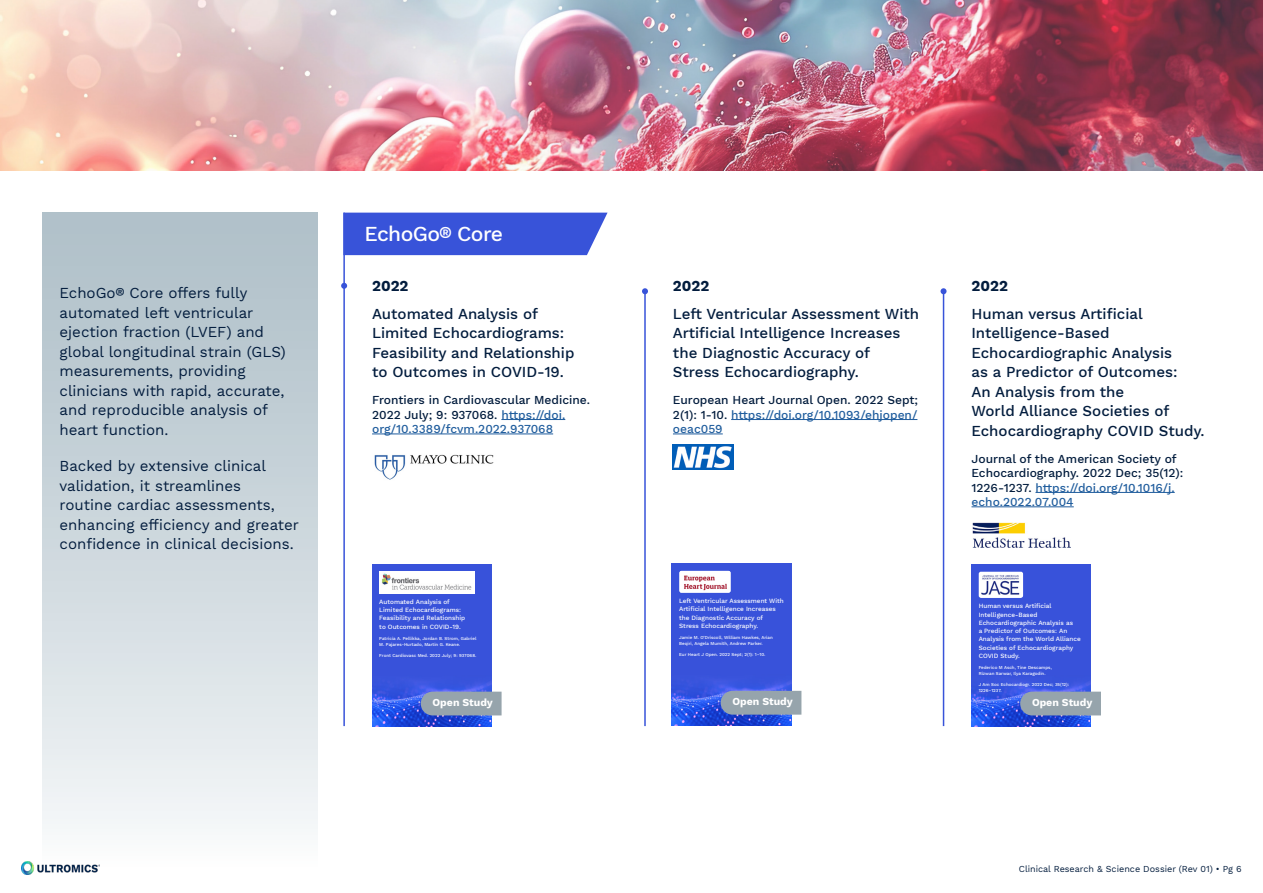
<style>
.page{position:relative;width:1263px;height:893px;background:#fff}
.page>*{position:absolute;margin:0;border:0;box-sizing:border-box;transform-origin:0 0}
.t1{font:500 21px "Work Sans";letter-spacing:-.03em;color:#fff}
.t2{font:500 15px/19.5px "Work Sans";color:#021c3d}
.t3{font:15px/19.5px "Work Sans";color:#021c3d}
.t4{font:700 15px "Work Sans";color:#021c3d}
.t5{font:500 12px/14.4px "Work Sans";color:#021c3d}
.t6{font:700 10.5px "Work Sans";color:#fff}
.t7{font:9px "Work Sans";color:#021c3d}
.t8{font:500 6.3px/8.2px "Work Sans";color:#fff}
.t9{font:500 4.5px/5.7px "Work Sans";color:#fff}
.s1{color:#215e9e}
</style>
<div class="page">
<img style="left:0;top:0;width:1263px;height:170px">
<hr style="left:731px;top:419px;width:186px;height:1px;background:#215e9e">
<hr style="left:673px;top:434px;width:50px;height:1px;background:#215e9e">
<div style="left:345px;top:213px;width:262px;height:42px;background:#3853d9"></div>
<hr style="left:343px;top:213px;width:2px;height:513px;background:#3853d9">
<hr style="left:644px;top:291px;width:2px;height:435px;background:#3853d9">
<svg style="left:642px;top:288px;width:6px;height:6px"></svg>
<svg style="left:341px;top:283px;width:6px;height:6px"></svg>
<hr style="left:501px;top:419px;width:64px;height:1px;background:#215e9e">
<hr style="left:372px;top:434px;width:181px;height:1px;background:#215e9e">
<img style="left:372px;top:564px;width:119px;height:162px">
<div style="left:421px;top:692px;width:81px;height:23px;background:#96a4ac"></div>
<div style="left:43px;top:213px;width:275px;height:680px;background:linear-gradient(to bottom,#aabcc5,#fafbfc)"></div>
<img style="left:673px;top:445px;width:61px;height:24px">
<hr style="left:1035px;top:492px;width:140px;height:1px;background:#215e9e">
<hr style="left:971px;top:506px;width:103px;height:1px;background:#215e9e">
<hr style="left:943px;top:291px;width:1px;height:435px;background:#3853d9">
<svg style="left:940px;top:288px;width:6px;height:6px"></svg>
<img style="left:971px;top:564px;width:119px;height:162px">
<div style="left:1020px;top:692px;width:81px;height:23px;background:#96a4ac"></div>
<div style="left:979px;top:572px;width:44px;height:26px;background:#fff;border-radius:2px"></div>
<img style="left:981px;top:575px;width:40px;height:23px">
<img style="left:972px;top:522px;width:98px;height:26px">
<img style="left:672px;top:564px;width:119px;height:161px">
<svg style="left:721px;top:691px;width:80px;height:24px"></svg>
<svg style="left:679px;top:571px;width:52px;height:22px"></svg>
<img style="left:680px;top:571px;width:50px;height:22px">
<img style="left:380px;top:572px;width:95px;height:22px">
<img style="left:374px;top:454px;width:120px;height:26px">
<img style="left:21px;top:862px;width:78px;height:13px">
<p class="t3" style="left:60px;top:284px;width:228px">EchoGo® Core offers fully automated left ventricular ejection fraction (LVEF) and global longitudinal strain (GLS) measurements, providing clinicians with rapid, accurate, and reproducible analysis of heart function.</p>
<p class="t3" style="left:60px;top:457px;width:241px">Backed by extensive clinical validation, it streamlines<br>routine cardiac assessments, enhancing efficiency and greater confidence in clinical decisions.</p>
<h1 class="t1" style="left:365px;top:221px;width:140px">EchoGo® Core</h1>
<p class="t4" style="left:372px;top:277px;width:38px">2022</p>
<p class="t2" style="left:372px;top:304px;width:204px">Automated Analysis of<br>Limited Echocardiograms:<br>Feasibility and Relationship to Outcomes in COVID-19.</p>
<p class="t5" style="left:372px;top:393px;width:220px">Frontiers in Cardiovascular Medicine.<br>2022 July; 9: 937068. <span class="s1">https://doi. org/10.3389/fcvm.2022.937068</span></p>
<p class="t8" style="left:379px;top:598px;width:88px">Automated Analysis of<br>Limited Echocardiograms:<br>Feasibility and Relationship to Outcomes in COVID-19.</p>
<p class="t9" style="left:379px;top:636px;width:99px">Patricia A. Pellikka, Jordan B. Strom, Gabriel<br>M. Pajares-Hurtado, Martin G. Keane.</p>
<p class="t9" style="left:379px;top:653px;width:99px">Front Cardiovasc Med. 2022 July; 9: 937068.</p>
<p class="t6" style="left:433px;top:696px;width:62px">Open Study</p>
<p class="t4" style="left:673px;top:277px;width:38px">2022</p>
<p class="t2" style="left:673px;top:304px;width:248px">Left Ventricular Assessment With<br>Artificial Intelligence Increases the Diagnostic Accuracy of<br>Stress Echocardiography.</p>
<p class="t5" style="left:673px;top:393px;width:247px;text-align:justify">European Heart Journal Open. 2022 Sept; 2(1): 1-10. <span class="s1">https://doi.org/10.1093/ehjopen/ oeac059</span></p>
<p class="t8" style="left:679px;top:597px;width:106px">Left Ventricular Assessment With<br>Artificial Intelligence Increases the Diagnostic Accuracy of<br>Stress Echocardiography.</p>
<p class="t9" style="left:679px;top:635px;width:95px">Jamie M. O’Driscoll, William Hawkes, Arian<br>Beqiri, Angela Mumith, Andrew Parker.</p>
<p class="t9" style="left:679px;top:652px;width:88px">Eur Heart J Open. 2022 Sept; 2(1): 1–10.</p>
<p class="t6" style="left:732px;top:696px;width:62px">Open Study</p>
<p class="t4" style="left:971px;top:277px;width:38px">2022</p>
<p class="t2" style="left:971px;top:304px;width:235px">Human versus Artificial<br>Intelligence-Based<br>Echocardiographic Analysis<br>as a Predictor of Outcomes:<br>An Analysis from the<br>World Alliance Societies of<br>Echocardiography COVID Study.</p>
<p class="t5" style="left:971px;top:452px;width:213px">Journal of the American Society of Echocardiography. 2022 Dec; 35(12):<br>1226-1237. <span class="s1">https://doi.org/10.1016/j. echo.2022.07.004</span></p>
<p class="t8" style="left:979px;top:602px;width:103px">Human versus Artificial<br>Intelligence-Based<br>Echocardiographic Analysis as<br>a Predictor of Outcomes: An<br>Analysis from the World Alliance<br>Societies of Echocardiography<br>COVID Study.</p>
<p class="t9" style="left:979px;top:665px;width:75px">Federico M Asch, Tine Descamps,<br>Rizwan Sarwar, Ilya Karagodin.</p>
<p class="t9" style="left:979px;top:682px;width:92px">J Am Soc Echocardiogr. 2022 Dec; 35(12):<br>1226–1237.</p>
<p class="t6" style="left:1032px;top:696px;width:62px">Open Study</p>
<p class="t7" style="left:1019px;top:863px;width:224px">Clinical Research &amp; Science Dossier (Rev 01) • Pg 6</p>
</div>
